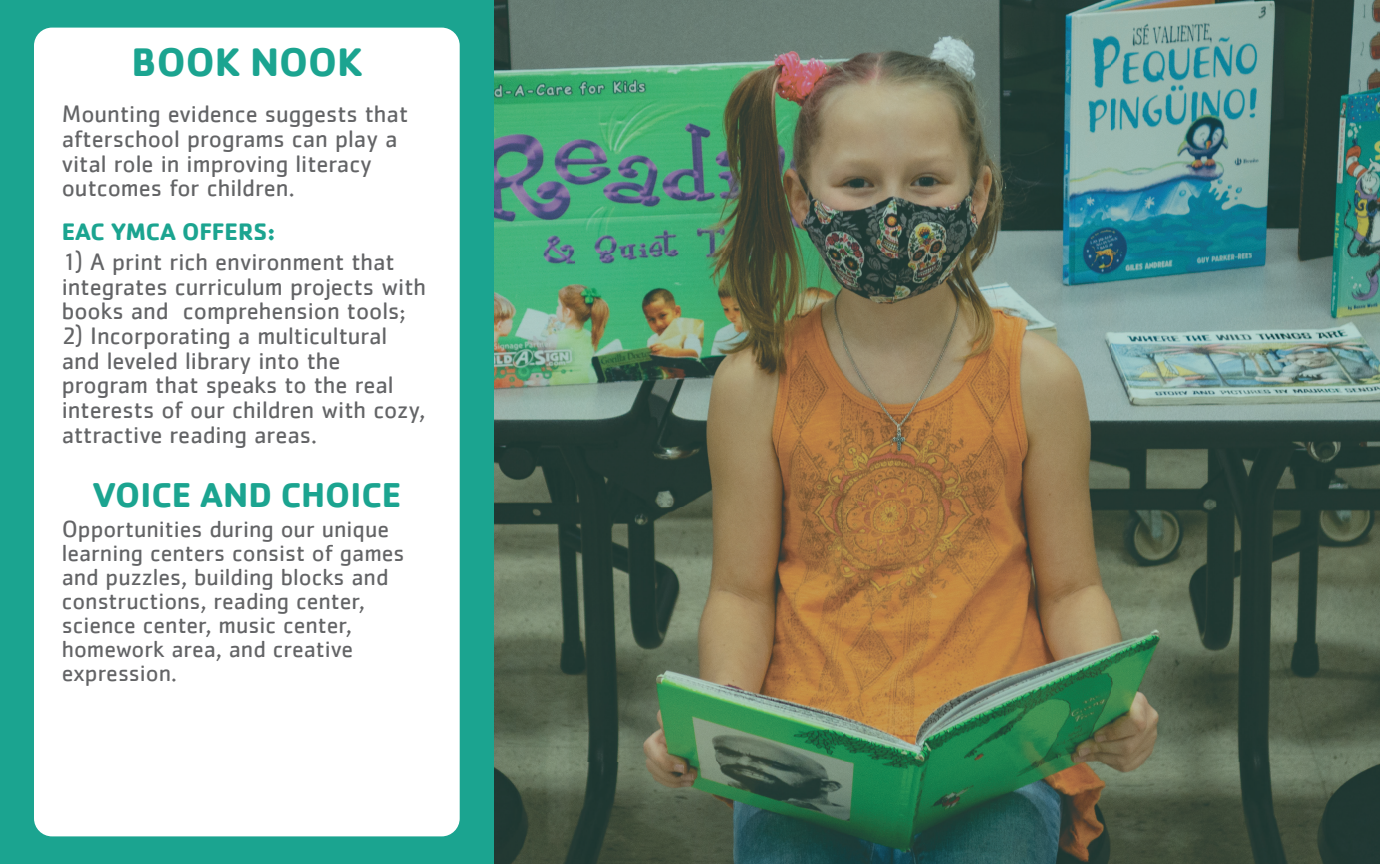
<style>
.page{position:relative;width:1380px;height:864px;background:#fff}
.page>*{position:absolute;margin:0;border:0;box-sizing:border-box;transform-origin:0 0}
.t1{font:700 41.1px "Cachet";color:#1ba490}
.t2{font:700 35.55px "Cachet";color:#1ba490}
.t3{font:24.6px/24.6px "Cachet";color:#636466}
.t4{font:700 24.6px "Cachet";color:#1ba490}
.t5{font:24px/24px "Cachet";color:#636466}
</style>
<div class="page">
<img style="left:494px;top:0;width:886px;height:864px">
<div style="left:0;top:0;width:494px;height:864px;background:#1ba490"></div>
<div style="left:34px;top:28px;width:426px;height:808px;background:#fff;border-radius:18px"></div>
<h1 class="t1" style="left:131px;top:35px;width:233px">BOOK NOOK</h1>
<p class="t3" style="left:62px;top:101px;width:348px">Mounting evidence suggests that afterschool programs can play a vital role in improving literacy outcomes for children.</p>
<p class="t4" style="left:62px;top:216px;width:215px">EAC YMCA OFFERS:</p>
<p class="t3" style="left:62px;top:249px;width:366px">1) A print rich environment that integrates curriculum projects with books and comprehension tools;</p>
<p class="t3" style="left:62px;top:323px;width:365px">2) Incorporating a multicultural and leveled library into the program that speaks to the real interests of our children with cozy, attractive reading areas.</p>
<h2 class="t2" style="left:92px;top:472px;width:311px">VOICE AND CHOICE</h2>
<p class="t5" style="left:62px;top:517px;width:344px">Opportunities during our unique learning centers consist of games and puzzles, building blocks and constructions, reading center, science center, music center, homework area, and creative expression.</p>
</div>
